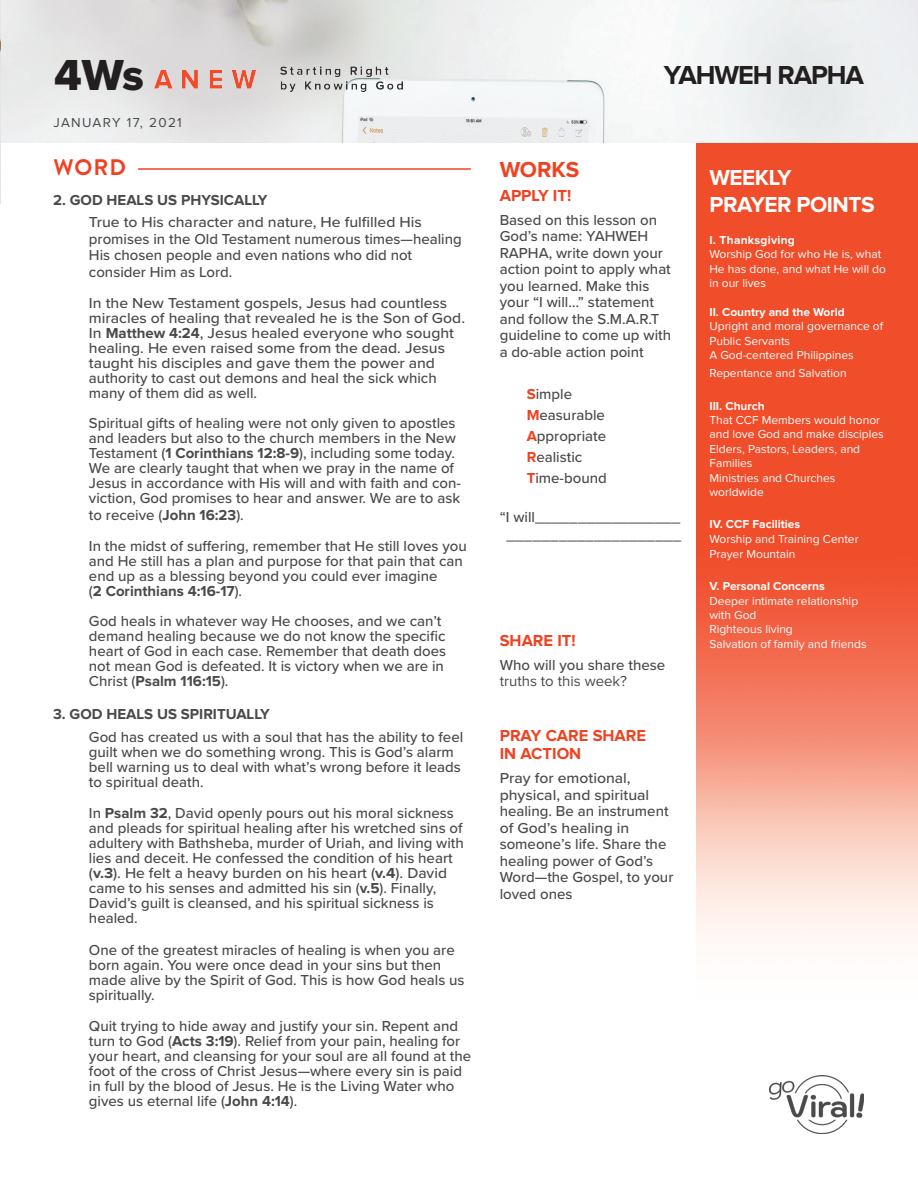
<style>
.page{position:relative;width:918px;height:1188px;background:#fff}
.page>*{position:absolute;margin:0;border:0;box-sizing:border-box;transform-origin:0 0}
.t1{font:45px "Proxima Nova Extrabld";color:#231f20}
.t2{font:700 27px "Proxima Nova";letter-spacing:-.04em;color:#231f20}
.t3{font:700 22.5px/27px "Proxima Nova";letter-spacing:-.02em;color:#fff}
.t4{font:700 22.5px "Proxima Nova";color:#ef4223}
.t5{font:700 22.5px "Brandon Grotesque";color:#ef4223}
.t6{font:700 16.5px "Proxima Nova";color:#ef4222}
.t7{font:500 15px/15px "Proxima Nova";color:#4a4a4a}
.t8{font:500 15px/15px "Proxima Nova";color:#4a4a4a;scale:1.05 1}
.t9{font:700 15px "Proxima Nova";color:#4a4a4a}
.t10{font:13.5px "Proxima Nova";letter-spacing:.1em;color:#4a4a4a}
.t11{font:12px/14.4px "Proxima Nova";color:#fff}
.t12{font:700 12px "Proxima Nova";color:#fff}
.t13{font:700 12px "Proxima Nova";letter-spacing:.02em;color:#fff}
.s1{font-weight:700}
.s2{font-weight:500}
.s3{font-weight:700;color:#ef4222}
.s4{font-weight:400}
</style>
<div class="page">
<div style="left:697px;top:143px;width:221px;height:199px;background:#f04d2a"></div>
<img style="left:697px;top:342px;width:221px;height:597px">
<img style="left:1px;top:1px;width:917px;height:142px">
<img style="left:0;top:0;width:1px;height:203px">
<hr style="left:139px;top:168px;width:331px;height:2px;background:#ef4223">
<img style="left:154px;top:67px;width:249px;height:25px">
<img style="left:769px;top:1076px;width:95px;height:58px">
<h1 class="t1" style="left:54px;top:41px;width:92px">4Ws</h1>
<p class="t10" style="left:54px;top:116px;width:130px">JANUARY 17, 2021</p>
<h3 class="t5" style="left:54px;top:151px;width:74px">WORD</h3>
<p class="t9" style="left:53px;top:193px;width:216px">2. GOD HEALS US PHYSICALLY</p>
<p class="t8" style="left:89px;top:214px;width:319px">True to His character and nature, He fulfilled His</p>
<p class="t7" style="left:89px;top:230px;width:374px;line-height:16.5px">promises in the Old Testament numerous times—healing<br>His chosen people and even nations who did not</p>
<p class="t7" style="left:89px;top:264px;width:145px">consider Him as Lord.</p>
<p class="t8" style="left:89px;top:295px;width:343px">In the New Testament gospels, Jesus had countless</p>
<p class="t8" style="left:89px;top:310px;width:360px">miracles of healing that revealed he is the Son of God.</p>
<p class="t8" style="left:89px;top:325px;width:349px">In <span class="s1">Matthew 4:24</span>, Jesus healed everyone who sought healing. He even raised some from the dead. Jesus taught his disciples and gave them the power and</p>
<p class="t7" style="left:89px;top:370px;width:349px">authority to cast out demons and heal the sick which many of them did as well.</p>
<p class="t7" style="left:89px;top:415px;width:374px">Spiritual gifts of healing were not only given to apostles and leaders but also to the church members in the New Testament (<span class="s1">1 Corinthians 12:8-9</span>), including some today.<br>We are clearly taught that when we pray in the name of Jesus in accordance with His will and with faith and con&shy;viction, God promises to hear and answer. We are to ask</p>
<p class="t7" style="left:89px;top:507px;width:156px">to receive (<span class="s1">John 16:23</span>).</p>
<p class="t7" style="left:89px;top:538px;width:379px">In the midst of suffering, remember that He still loves you and He still has a plan and purpose for that pain that can end up as a blessing beyond you could ever imagine</p>
<p class="t9" style="left:89px;top:584px;width:155px"><span class="s2">(</span>2 Corinthians 4:16-17<span class="s2">).</span></p>
<p class="t7" style="left:89px;top:613px;width:359px">God heals in whatever way He chooses, and we can’t demand healing because we do not know the specific heart of God in each case. Remember that death does not mean God is defeated. It is victory when we are in Christ (<span class="s1">Psalm 116:15</span>).</p>
<p class="t9" style="left:53px;top:707px;width:218px">3. GOD HEALS US SPIRITUALLY</p>
<p class="t7" style="left:89px;top:729px;width:376px">God has created us with a soul that has the ability to feel guilt when we do something wrong. This is God’s alarm bell warning us to deal with what’s wrong before it leads to spiritual death.</p>
<p class="t7" style="left:89px;top:805px;width:376px">In <span class="s1">Psalm 32</span>, David openly pours out his moral sickness and pleads for spiritual healing after his wretched sins of adultery with Bathsheba, murder of Uriah, and living with lies and deceit. He confessed the condition of his heart (<span class="s1">v.3</span>). He felt a heavy burden on his heart (<span class="s1">v.4</span>). David came to his senses and admitted his sin (<span class="s1">v.5</span>). Finally,</p>
<p class="t7" style="left:89px;top:895px;width:346px">David’s guilt is cleansed, and his spiritual sickness is healed.</p>
<p class="t7" style="left:89px;top:942px;width:377px">One of the greatest miracles of healing is when you are born again. You were once dead in your sins but then made alive by the Spirit of God. This is how God heals us spiritually.</p>
<p class="t7" style="left:89px;top:1018px;width:384px">Quit trying to hide away and justify your sin. Repent and turn to God (<span class="s1">Acts 3:19</span>). Relief from your pain, healing for your heart, and cleansing for your soul are all found at the foot of the cross of Christ Jesus—where every sin is paid in full by the blood of Jesus. He is the Living Water who gives us eternal life (<span class="s1">John 4:14</span>).</p>
<h2 class="t2" style="left:664px;top:63px;width:202px">YAHWEH RAPHA</h2>
<p class="t4" style="left:500px;top:159px;width:81px">WORKS</p>
<p class="t6" style="left:500px;top:188px;width:73px">APPLY IT!</p>
<p class="t7" style="left:500px;top:211px;width:173px;line-height:16.5px">Based on this lesson on<br>God’s name: YAHWEH<br>RAPHA, write down your action point to apply what you learned. Make this your “I will…” statement and follow the S.M.A.R.T guideline to come up with a do-able action point</p>
<p class="t7" style="left:527px;top:386px;width:47px"><span class="s3">S</span>imple</p>
<p class="t7" style="left:527px;top:407px;width:80px"><span class="s3">M</span>easurable</p>
<p class="t7" style="left:527px;top:428px;width:81px"><span class="s3">A</span>ppropriate</p>
<p class="t7" style="left:527px;top:449px;width:57px"><span class="s3">R</span>ealistic</p>
<p class="t7" style="left:527px;top:470px;width:82px"><span class="s3">T</span>ime-bound</p>
<p class="t7" style="left:500px;top:509px;width:182px">“I will_________________</p>
<p class="t7" style="left:506px;top:527px;width:176px">____________________</p>
<p class="t6" style="left:500px;top:633px;width:78px">SHARE IT!</p>
<p class="t7" style="left:500px;top:656px;width:167px;line-height:16.5px">Who will you share these <span class="s4">truths to this week?</span></p>
<p class="t6" style="left:500px;top:728px;width:148px">PRAY CARE SHARE</p>
<p class="t6" style="left:500px;top:746px;width:83px">IN ACTION</p>
<p class="t8" style="left:500px;top:770px;width:126px">Pray for emotional,</p>
<p class="t8" style="left:500px;top:787px;width:144px">physical, and spiritual</p>
<p class="t7" style="left:500px;top:803px;width:170px">healing. Be an instrument</p>
<p class="t8" style="left:500px;top:820px;width:125px">of God’s healing in</p>
<p class="t7" style="left:500px;top:835px;width:175px;line-height:16.5px">someone’s life. Share the healing power of God’s<br>Word—the Gospel, to your loved ones</p>
<h3 class="t3" style="left:709px;top:165px;width:167px">WEEKLY<br>PRAYER POINTS</h3>
<p class="t13" style="left:709px;top:234px;width:87px">I. Thanksgiving</p>
<p class="t11" style="left:709px;top:248px;width:178px">Worship God for who He is, what<br>He has done, and what He will do in our lives</p>
<p class="t12" style="left:709px;top:306px;width:137px">II. Country and the World</p>
<p class="t11" style="left:709px;top:320px;width:175px">Upright and moral governance of<br>Public Servants<br>A God-centered Philippines</p>
<p class="t11" style="left:709px;top:366px;width:139px">Repentance and Salvation</p>
<p class="t12" style="left:709px;top:400px;width:57px">III. Church</p>
<p class="t11" style="left:709px;top:413px;width:176px">That CCF Members would honor and love God and make disciples<br>Elders, Pastors, Leaders, and<br>Families<br>Ministries and Churches worldwide</p>
<p class="t12" style="left:709px;top:519px;width:92px">IV. CCF Facilities</p>
<p class="t11" style="left:709px;top:532px;width:151px;line-height:15px">Worship and Training Center<br>Prayer Mountain</p>
<p class="t12" style="left:709px;top:581px;width:117px">V. Personal Concerns</p>
<p class="t11" style="left:709px;top:594px;width:159px">Deeper intimate relationship with God<br>Righteous living<br>Salvation of family and friends</p>
</div>
